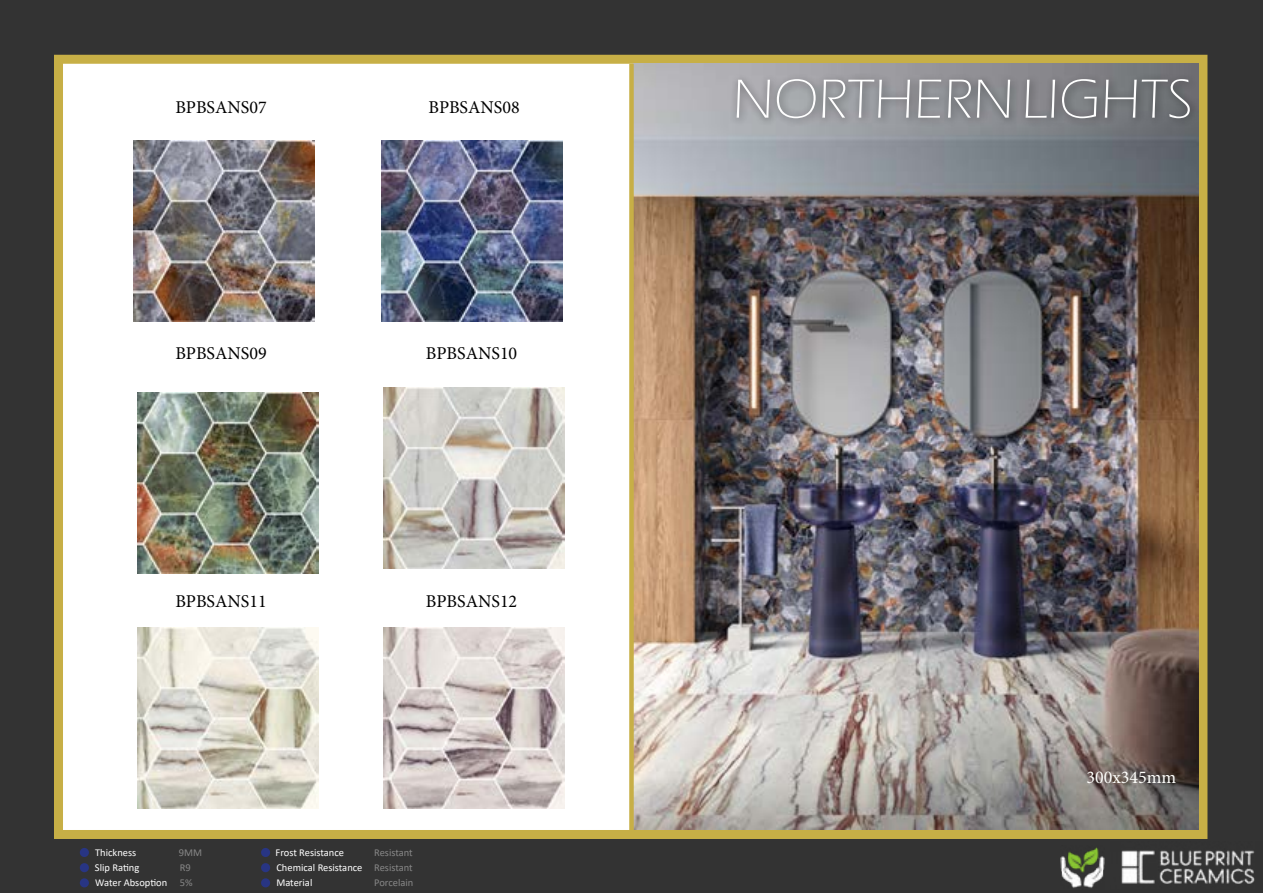
<style>
.page{position:relative;width:1263px;height:893px;background:#333}
.page>*{position:absolute;margin:0;border:0;box-sizing:border-box;transform-origin:0 0}
.t1{font:300 57px "Eras ITC";color:#fff}
.t2{font:18px "Minion Pro";color:#000}
.t3{font:18px "Minion Pro";color:#fffffc}
.t4{font:10.5px/15.1px "Calibri";color:#fff}
.t5{font:10.5px/15.1px "Calibri";color:#878787}
</style>
<div class="page">
<div style="left:54px;top:55px;width:1153px;height:784px;background:#fff;border:9px solid #c7af46"></div>
<img style="left:634px;top:64px;width:564px;height:766px">
<div style="left:629px;top:64px;width:5px;height:775px;background:#c7af46"></div>
<div style="left:729px;top:73px;width:469px;height:54px;background:#000;opacity:.47"></div>
<img style="left:1121px;top:850px;width:134px;height:34px">
<div style="left:80px;top:848px;width:9px;height:9px;background:#283583;border-radius:50%"></div>
<div style="left:261px;top:863px;width:9px;height:9px;background:#283583;border-radius:50%"></div>
<div style="left:261px;top:848px;width:9px;height:9px;background:#283583;border-radius:50%"></div>
<div style="left:80px;top:863px;width:9px;height:9px;background:#283583;border-radius:50%"></div>
<div style="left:80px;top:878px;width:9px;height:9px;background:#283583;border-radius:50%"></div>
<div style="left:261px;top:878px;width:9px;height:9px;background:#283583;border-radius:50%"></div>
<img style="left:1061px;top:847px;width:43px;height:41px">
<img style="left:133px;top:140px;width:181px;height:181px">
<img style="left:381px;top:140px;width:181px;height:181px">
<img style="left:138px;top:393px;width:181px;height:180px">
<img style="left:138px;top:628px;width:181px;height:181px">
<img style="left:383px;top:628px;width:181px;height:181px">
<img style="left:384px;top:388px;width:180px;height:181px">
<h2 class="t2" style="left:175px;top:95px;width:93px">BPBSANS07</h2>
<h2 class="t2" style="left:428px;top:95px;width:93px">BPBSANS08</h2>
<h2 class="t2" style="left:175px;top:341px;width:93px">BPBSANS09</h2>
<h2 class="t2" style="left:426px;top:341px;width:93px">BPBSANS10</h2>
<h2 class="t2" style="left:175px;top:589px;width:93px">BPBSANS11</h2>
<h2 class="t2" style="left:426px;top:589px;width:93px">BPBSANS12</h2>
<p class="t4" style="left:95px;top:844px;width:74px">Thickness<br>Slip Rating<br>Water Absoption</p>
<p class="t4" style="left:276px;top:844px;width:88px">Frost Resistance<br>Chemical Resistance</p>
<p class="t5" style="left:179px;top:844px;width:25px">9MM<br>R9<br>5%</p>
<p class="t5" style="left:374px;top:844px;width:40px">Resistant<br>Resistant</p>
<p class="t4" style="left:276px;top:875px;width:38px">Material</p>
<p class="t5" style="left:374px;top:875px;width:41px">Porcelain</p>
<h1 class="t1" style="left:732px;top:67px;width:462px">NORTHERN LIGHTS</h1>
<h2 class="t3" style="left:1086px;top:765px;width:91px">300x345mm</h2>
</div>
